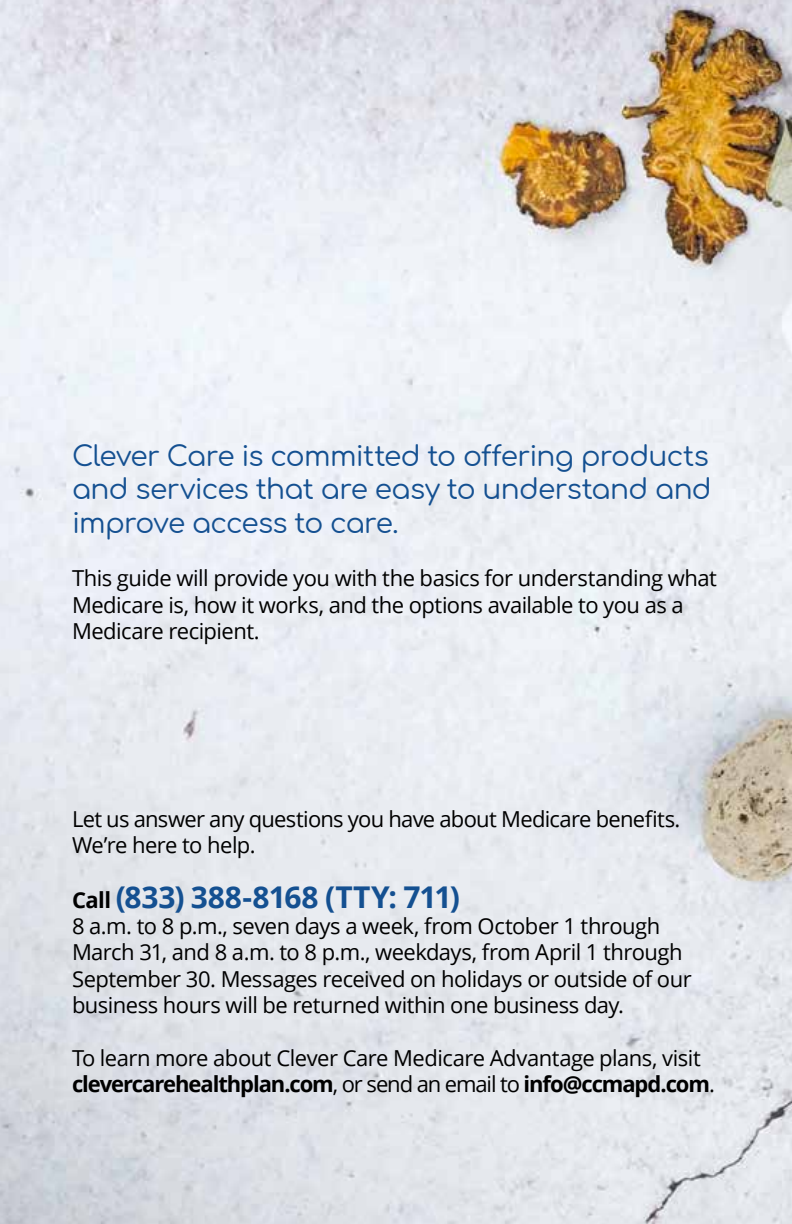
<style>
.page{position:relative;width:792px;height:1224px;background:#fff}
.page>*{position:absolute;margin:0;border:0;box-sizing:border-box;transform-origin:0 0}
.t1{font:700 30px "Open Sans";letter-spacing:-.005em;color:#145091}
.t2{font:28px/33.6px "Comfortaa";letter-spacing:-.025em;color:#145091;text-align:justify}
.t3{font:22px/26.4px "Open Sans";letter-spacing:-.025em;color:#000}
.s1{font-size:22px;color:#000}
.s2{font-weight:700}
</style>
<div class="page">
<img style="left:0;top:0;width:792px;height:1224px">
<p class="t2" style="left:72px;top:435px;width:641px">Clever Care is committed to offering products and services that are easy to understand and improve access to care.</p>
<p class="t3" style="left:72px;top:565px;width:647px">This guide will provide you with the basics for understanding what<br>Medicare is, how it works, and the options available to you as a<br>Medicare recipient.</p>
<p class="t3" style="left:72px;top:805px;width:610px">Let us answer any questions you have about Medicare benefits.<br>We’re here to help.</p>
<h1 class="t1" style="left:72px;top:876px;width:389px"><span class="s1">Call</span> (833) 388-8168 (TTY: 711)</h1>
<p class="t3" style="left:72px;top:912px;width:621px">8 a.m. to 8 p.m., seven days a week, from October 1 through March 31, and 8 a.m. to 8 p.m., weekdays, from April 1 through September 30. Messages received on holidays or outside of our business hours will be returned within one business day.</p>
<p class="t3" style="left:72px;top:1044px;width:644px">To learn more about Clever Care Medicare Advantage plans, visit <span class="s2">clevercarehealthplan.com</span>, or send an email to <span class="s2">info@ccmapd.com</span>.</p>
</div>
